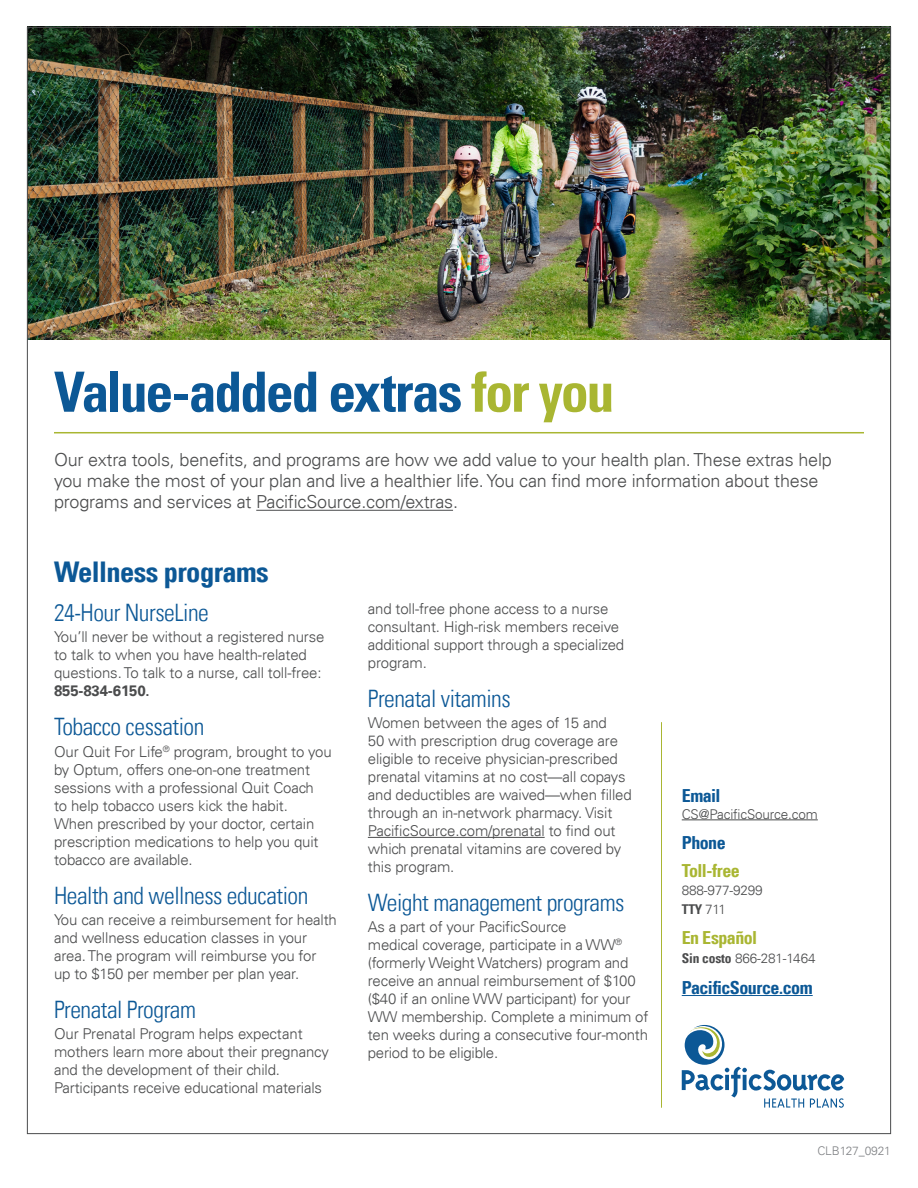
<style>
.page{position:relative;width:918px;height:1188px;background:#fff}
.page>*{position:absolute;margin:0;border:0;box-sizing:border-box;transform-origin:0 0}
.t1{font:700 condensed 55.5px "Univers LT";letter-spacing:-.035em;color:#0c5896}
.t2{font:700 condensed 28.5px "Univers LT";letter-spacing:-.02em;color:#0c5896}
.t3{font:300 condensed 24px "Univers LT";letter-spacing:-.02em;color:#0c5896}
.t4{font:300 18px/21px "Univers LT";letter-spacing:-.01em;color:#4b4c4d}
.t5{font:700 condensed 18px "Univers LT";letter-spacing:-.03em;color:#0c5896}
.t6{font:700 condensed 18px "Univers LT";letter-spacing:-.03em;color:#a9b632}
.t7{font:300 15px/18px "Univers LT";letter-spacing:-.01em;color:#4b4c4d}
.t8{font:700 15px "Univers LT";letter-spacing:-.01em;color:#4b4c4d}
.t9{font:300 13.5px/18.6px "Univers LT";letter-spacing:-.01em;color:#4b4c4d}
.t10{font:300 12px "Univers LT";letter-spacing:-.01em;color:#808285}
.s1{color:#a9b632}
.s2{font-weight:700;font-stretch:condensed}
</style>
<div class="page">
<hr style="left:54px;top:432px;width:810px;height:1px;background:#a9b632">
<hr style="left:256px;top:510px;width:197px;height:1px;background:#4b4c4d">
<hr style="left:368px;top:837px;width:177px;height:1px;background:#4b4c4d">
<img style="left:27px;top:26px;width:864px;height:314px">
<hr style="left:682px;top:820px;width:136px;height:1px;background:#4b4c4d">
<hr style="left:682px;top:995px;width:131px;height:1px;background:#0c5896">
<svg style="left:682px;top:1025px;width:162px;height:83px"></svg>
<hr style="left:661px;top:722px;width:1px;height:386px;background:#a9b632">
<h1 class="t1" style="left:54px;top:358px;width:562px">Value-added extras <span class="s1">for you</span></h1>
<p class="t4" style="left:54px;top:450px;width:779px">Our extra tools, benefits, and programs are how we add value to your health plan. These extras help you make the most of your plan and live a healthier life. You can find more information about these programs and services at PacificSource.com/extras.</p>
<h2 class="t2" style="left:54px;top:555px;width:216px">Wellness programs</h2>
<h3 class="t3" style="left:54px;top:598px;width:156px">24-Hour NurseLine</h3>
<p class="t7" style="left:54px;top:628px;width:272px">You’ll never be without a registered nurse to talk to when you have health-related questions. To talk to a nurse, call toll-free:</p>
<p class="t8" style="left:54px;top:682px;width:97px">855-834-6150.</p>
<h3 class="t3" style="left:54px;top:713px;width:152px">Tobacco cessation</h3>
<p class="t7" style="left:54px;top:742px;width:279px">Our Quit For Life<sup>®</sup> program, brought to you by Optum, offers one-on-one treatment sessions with a professional Quit Coach<br>to help tobacco users kick the habit.<br>When prescribed by your doctor, certain prescription medications to help you quit tobacco are available.</p>
<h3 class="t3" style="left:54px;top:881px;width:256px">Health and wellness education</h3>
<p class="t7" style="left:54px;top:911px;width:284px">You can receive a reimbursement for health and wellness education classes in your area. The program will reimburse you for<br>up to $150 per member per plan year.</p>
<h3 class="t3" style="left:54px;top:995px;width:144px">Prenatal Program</h3>
<p class="t7" style="left:54px;top:1025px;width:277px">Our Prenatal Program helps expectant mothers learn more about their pregnancy and the development of their child.<br>Participants receive educational materials</p>
<p class="t7" style="left:368px;top:599px;width:258px">and toll-free phone access to a nurse consultant. High-risk members receive additional support through a specialized program.</p>
<h3 class="t3" style="left:368px;top:684px;width:144px">Prenatal vitamins</h3>
<p class="t7" style="left:368px;top:714px;width:265px">Women between the ages of 15 and<br>50 with prescription drug coverage are eligible to receive physician-prescribed prenatal vitamins at no cost—all copays and deductibles are waived—when filled through an in-network pharmacy. Visit PacificSource.com/prenatal to find out which prenatal vitamins are covered by this program.</p>
<h3 class="t3" style="left:368px;top:888px;width:258px">Weight management programs</h3>
<p class="t7" style="left:368px;top:918px;width:282px">As a part of your PacificSource<br>medical coverage, participate in a WW<sup>® </sup>(formerly Weight Watchers) program and receive an annual reimbursement of $100 ($40 if an online WW participant) for your WW membership. Complete a minimum of ten weeks during a consecutive four-month period to be eligible.</p>
<p class="t5" style="left:682px;top:785px;width:40px">Email</p>
<p class="t9" style="left:682px;top:804px;width:138px">CS@PacificSource.com</p>
<p class="t5" style="left:682px;top:832px;width:46px">Phone</p>
<p class="t6" style="left:682px;top:860px;width:60px">Toll-free</p>
<p class="t9" style="left:682px;top:881px;width:83px">888-977-9299<br><span class="s2">TTY</span> 711</p>
<p class="t6" style="left:682px;top:927px;width:77px">En Español</p>
<p class="t9" style="left:682px;top:949px;width:135px"><span class="s2">Sin costo</span> 866-281-1464</p>
<p class="t5" style="left:682px;top:976px;width:132px">PacificSource.com</p>
<p class="t10" style="left:817px;top:1144px;width:75px">CLB127_0921</p>
</div>
